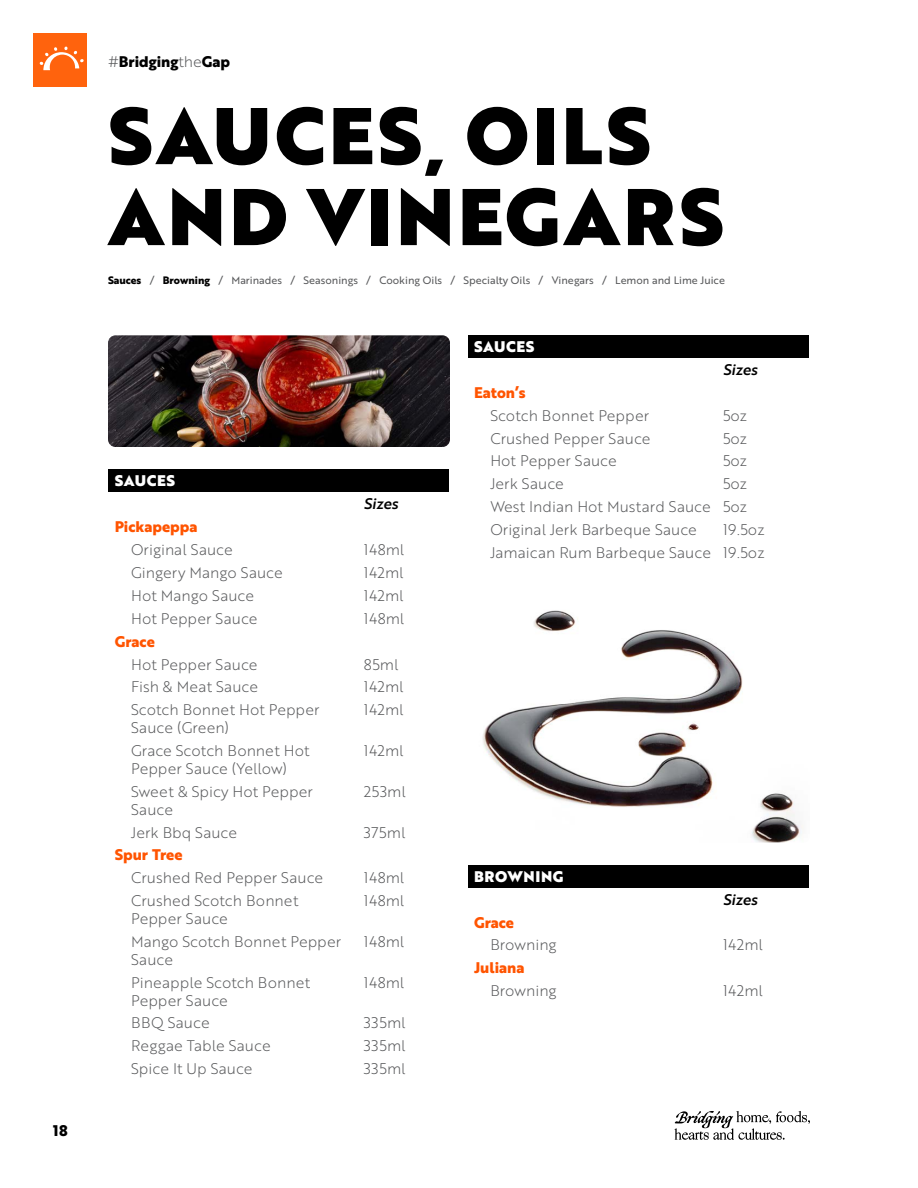
<style>
.page{position:relative;width:918px;height:1188px;background:#fff}
.page>*{position:absolute;margin:0;border:0;box-sizing:border-box;transform-origin:0 0}
.t1{font:78px/81px "Brother 1816 Black";letter-spacing:.04em;color:#000}
.t2{font:15px/18px "Brother 1816 Light";color:#58595b}
.t3{font:700 15px "Brother 1816 Extra";color:#ff5400}
.t4{font:15px "Brother 1816 Black";letter-spacing:.04em;color:#fff}
.t5{font:700 15px "Brother 1816 Extra";color:#000}
.t6{font:15px "Brother 1816 Medium Italic";color:#000}
.t7{font:10.5px "Brother 1816 Regular";color:#58595b}
.s1{font-family:"Brother 1816 Light";font-weight:400;color:#58595b}
.s2{font-family:"Brother 1816 Extra";font-weight:700;color:#000}
</style>
<div class="page">
<div style="left:33px;top:33px;width:54px;height:54px;background:#ff630d"></div>
<svg style="left:40px;top:46px;width:44px;height:24px"></svg>
<svg style="left:675px;top:1111px;width:135px;height:29px"></svg>
<img style="left:108px;top:335px;width:342px;height:112px">
<div style="left:109px;top:470px;width:340px;height:22px;background:#000"></div>
<div style="left:468px;top:335px;width:340px;height:23px;background:#000"></div>
<img style="left:482px;top:610px;width:321px;height:233px">
<div style="left:468px;top:865px;width:340px;height:23px;background:#000"></div>
<p class="t5" style="left:53px;top:1119px;width:16px">18</p>
<p class="t5" style="left:108px;top:50px;width:124px"><span class="s1">#</span>Bridging<span class="s1">the</span>Gap</p>
<h1 class="t1" style="left:108px;top:93px;width:618px">SAUCES, OILS<br>AND VINEGARS</h1>
<p class="t7" style="left:108px;top:272px;width:618px"><span class="s2">Sauces</span> / <span class="s2">Browning</span> / Marinades / Seasonings / Cooking Oils / Specialty Oils / Vinegars / Lemon and Lime Juice</p>
<p class="t4" style="left:115px;top:469px;width:62px">SAUCES</p>
<p class="t6" style="left:364px;top:492px;width:36px">Sizes</p>
<p class="t3" style="left:115px;top:515px;width:84px">Pickapeppa</p>
<p class="t2" style="left:131px;top:540px;width:103px">Original Sauce</p>
<p class="t2" style="left:364px;top:540px;width:42px">148ml</p>
<p class="t2" style="left:131px;top:563px;width:153px">Gingery Mango Sauce</p>
<p class="t2" style="left:364px;top:563px;width:41px">142ml</p>
<p class="t2" style="left:131px;top:586px;width:124px">Hot Mango Sauce</p>
<p class="t2" style="left:364px;top:586px;width:41px">142ml</p>
<p class="t2" style="left:131px;top:609px;width:128px">Hot Pepper Sauce</p>
<p class="t2" style="left:364px;top:609px;width:42px">148ml</p>
<p class="t3" style="left:115px;top:630px;width:42px">Grace</p>
<p class="t2" style="left:131px;top:655px;width:128px">Hot Pepper Sauce</p>
<p class="t2" style="left:364px;top:655px;width:36px">85ml</p>
<p class="t2" style="left:131px;top:677px;width:128px">Fish &amp; Meat Sauce</p>
<p class="t2" style="left:364px;top:677px;width:41px">142ml</p>
<p class="t2" style="left:131px;top:700px;width:190px">Scotch Bonnet Hot Pepper<br>Sauce (Green)</p>
<p class="t2" style="left:364px;top:700px;width:41px">142ml</p>
<p class="t2" style="left:131px;top:741px;width:180px">Grace Scotch Bonnet Hot<br>Pepper Sauce (Yellow)</p>
<p class="t2" style="left:364px;top:741px;width:41px">142ml</p>
<p class="t2" style="left:131px;top:782px;width:183px">Sweet &amp; Spicy Hot Pepper<br>Sauce</p>
<p class="t2" style="left:364px;top:782px;width:44px">253ml</p>
<p class="t2" style="left:131px;top:823px;width:108px">Jerk Bbq Sauce</p>
<p class="t2" style="left:364px;top:823px;width:43px">375ml</p>
<p class="t3" style="left:115px;top:843px;width:69px">Spur Tree</p>
<p class="t2" style="left:131px;top:868px;width:194px">Crushed Red Pepper Sauce</p>
<p class="t2" style="left:364px;top:868px;width:42px">148ml</p>
<p class="t2" style="left:131px;top:891px;width:169px">Crushed Scotch Bonnet<br>Pepper Sauce</p>
<p class="t2" style="left:364px;top:891px;width:42px">148ml</p>
<p class="t2" style="left:131px;top:932px;width:212px">Mango Scotch Bonnet Pepper<br>Sauce</p>
<p class="t2" style="left:364px;top:932px;width:42px">148ml</p>
<p class="t2" style="left:131px;top:973px;width:181px">Pineapple Scotch Bonnet<br>Pepper Sauce</p>
<p class="t2" style="left:364px;top:973px;width:42px">148ml</p>
<p class="t2" style="left:131px;top:1013px;width:80px">BBQ Sauce</p>
<p class="t2" style="left:364px;top:1013px;width:43px">335ml</p>
<p class="t2" style="left:131px;top:1036px;width:141px">Reggae Table Sauce</p>
<p class="t2" style="left:364px;top:1036px;width:43px">335ml</p>
<p class="t2" style="left:131px;top:1059px;width:123px">Spice It Up Sauce</p>
<p class="t2" style="left:364px;top:1059px;width:43px">335ml</p>
<p class="t4" style="left:474px;top:335px;width:62px">SAUCES</p>
<p class="t6" style="left:723px;top:358px;width:36px">Sizes</p>
<p class="t3" style="left:474px;top:381px;width:53px">Eaton’s</p>
<p class="t2" style="left:490px;top:406px;width:160px">Scotch Bonnet Pepper</p>
<p class="t2" style="left:723px;top:406px;width:26px">5oz</p>
<p class="t2" style="left:490px;top:429px;width:162px">Crushed Pepper Sauce</p>
<p class="t2" style="left:723px;top:429px;width:26px">5oz</p>
<p class="t2" style="left:490px;top:451px;width:128px">Hot Pepper Sauce</p>
<p class="t2" style="left:723px;top:451px;width:26px">5oz</p>
<p class="t2" style="left:490px;top:474px;width:75px">Jerk Sauce</p>
<p class="t2" style="left:490px;top:472px;width:258px;line-height:22.8px;text-align:justify;text-indent:233px">5oz West Indian Hot Mustard Sauce 5oz Original Jerk Barbeque Sauce</p>
<p class="t2" style="left:490px;top:517px;width:276px;line-height:22.8px;text-align:right">19.5oz<br>Jamaican Rum Barbeque Sauce 19.5oz</p>
<p class="t4" style="left:474px;top:865px;width:91px">BROWNING</p>
<p class="t6" style="left:723px;top:888px;width:36px">Sizes</p>
<p class="t3" style="left:474px;top:911px;width:42px">Grace</p>
<p class="t2" style="left:490px;top:936px;width:68px">Browning</p>
<p class="t2" style="left:723px;top:936px;width:41px">142ml</p>
<p class="t3" style="left:474px;top:956px;width:52px">Juliana</p>
<p class="t2" style="left:490px;top:981px;width:68px">Browning</p>
<p class="t2" style="left:723px;top:981px;width:41px">142ml</p>
</div>
